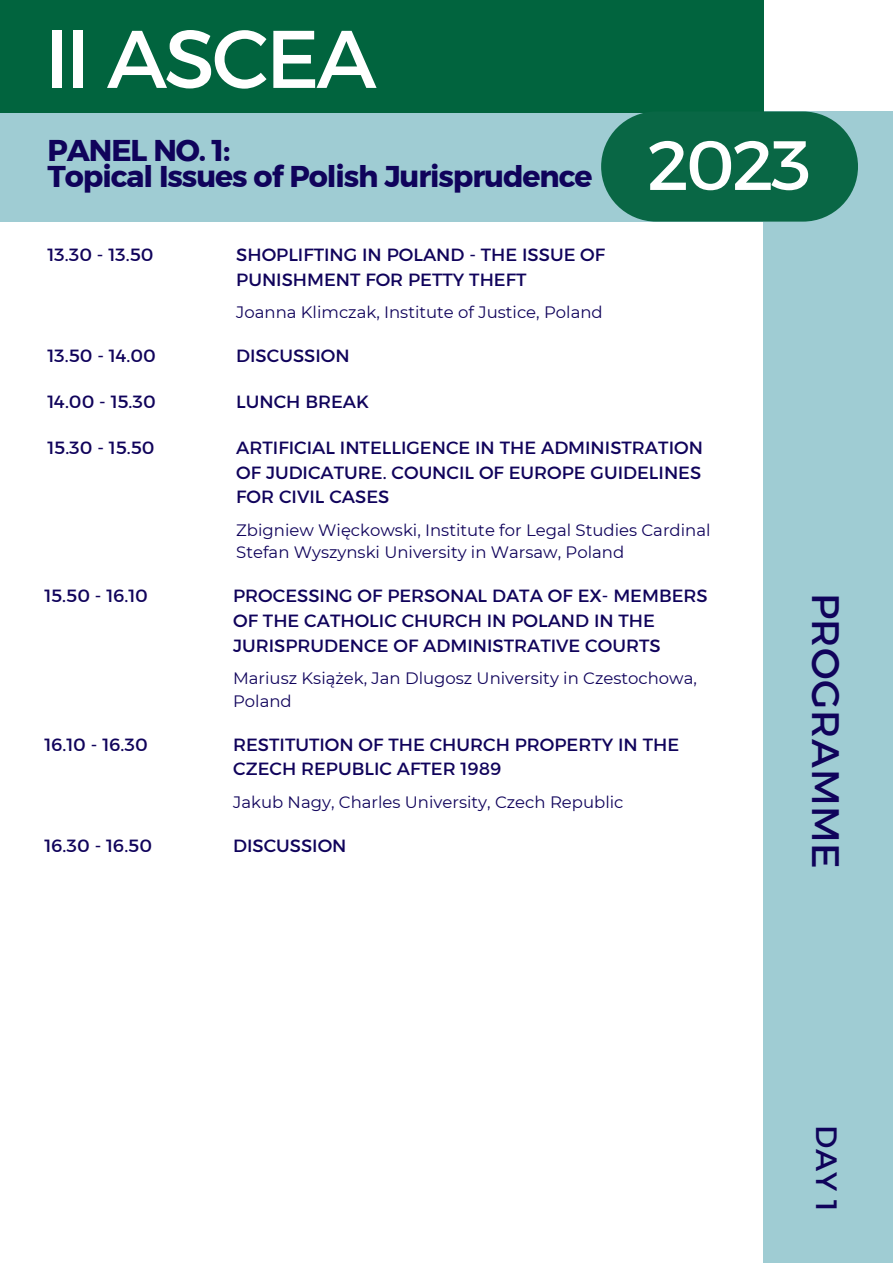
<style>
.page{position:relative;width:893px;height:1264px;background:#fff}
.page>*{position:absolute;margin:0;border:0;box-sizing:border-box;transform-origin:0 0}
.t1{font:81.45px "Kief Montaser Regular";letter-spacing:-.035em;color:#fff}
.t2{font:69.45px "Kief Montaser Regular";color:#fff}
.t3{font:39px "Kief Montaser Regular";letter-spacing:.015em;color:#10035b}
.t4{font:30px "Kief Montaser Bold";letter-spacing:-.035em;color:#10035b}
.t5{font:30px "Kief Montaser Regular";color:#10035b}
.t6{font:18px/24.8px "Kief Montaser Regular";color:#10035b}
.t7{font:16.5px/22.5px "Montserrat";color:#10035b}
</style>
<div class="page">
<div style="left:763px;top:111px;width:129px;height:1151px;background:#9fccd3"></div>
<div style="left:0;top:109px;width:763px;height:113px;background:#9fccd3"></div>
<div style="left:0;top:0;width:763px;height:113px;background:#01643e"></div>
<div style="left:601px;top:111px;width:256px;height:111px;background:#096745;border-radius:55px"></div>
<p class="t1" style="left:44px;top:9px;width:333px">II ASCEA</p>
<p class="t4" style="left:48px;top:131px;width:184px">PANEL NO. 1:</p>
<p class="t4" style="left:48px;top:158px;width:546px">Topical Issues of Polish Jurisprudence</p>
<p class="t2" style="left:647px;top:123px;width:165px">2023</p>
<p class="t6" style="left:48px;top:242px;width:107px">13.30 - 13.50</p>
<p class="t6" style="left:236px;top:242px;width:370px">SHOPLIFTING IN POLAND - THE ISSUE OF<br>PUNISHMENT FOR PETTY THEFT</p>
<p class="t7" style="left:236px;top:301px;width:368px">Joanna Klimczak, Institute of Justice, Poland</p>
<p class="t6" style="left:48px;top:343px;width:110px">13.50 - 14.00</p>
<p class="t6" style="left:236px;top:343px;width:115px">DISCUSSION</p>
<p class="t6" style="left:48px;top:389px;width:110px">14.00 - 15.30</p>
<p class="t6" style="left:236px;top:389px;width:134px">LUNCH BREAK</p>
<p class="t6" style="left:48px;top:435px;width:109px">15.30 - 15.50</p>
<p class="t6" style="left:236px;top:435px;width:468px;text-align:justify">ARTIFICIAL INTELLIGENCE IN THE ADMINISTRATION OF JUDICATURE. COUNCIL OF EUROPE GUIDELINES FOR CIVIL CASES</p>
<p class="t7" style="left:236px;top:519px;width:476px">Zbigniew Więckowski, Institute for Legal Studies Cardinal<br>Stefan Wyszynski University in Warsaw, Poland</p>
<p class="t6" style="left:44px;top:583px;width:105px">15.50 - 16.10</p>
<p class="t6" style="left:233px;top:583px;width:476px">PROCESSING OF PERSONAL DATA OF EX- MEMBERS<br>OF THE CATHOLIC CHURCH IN POLAND IN THE<br>JURISPRUDENCE OF ADMINISTRATIVE COURTS</p>
<p class="t7" style="left:233px;top:667px;width:465px">Mariusz Książek, Jan Dlugosz University in Czestochowa,<br>Poland</p>
<p class="t6" style="left:44px;top:731px;width:105px">16.10 - 16.30</p>
<p class="t6" style="left:233px;top:731px;width:447px">RESTITUTION OF THE CHURCH PROPERTY IN THE<br>CZECH REPUBLIC AFTER 1989</p>
<p class="t7" style="left:233px;top:790px;width:392px">Jakub Nagy, Charles University, Czech Republic</p>
<p class="t6" style="left:44px;top:832px;width:109px">16.30 - 16.50</p>
<p class="t6" style="left:233px;top:832px;width:115px">DISCUSSION</p>
<p class="t3" style="left:850px;top:592px;width:278px;rotate:90deg">PROGRAMME</p>
<p class="t5" style="left:845px;top:1125px;width:87px;rotate:90deg">DAY 1</p>
</div>
